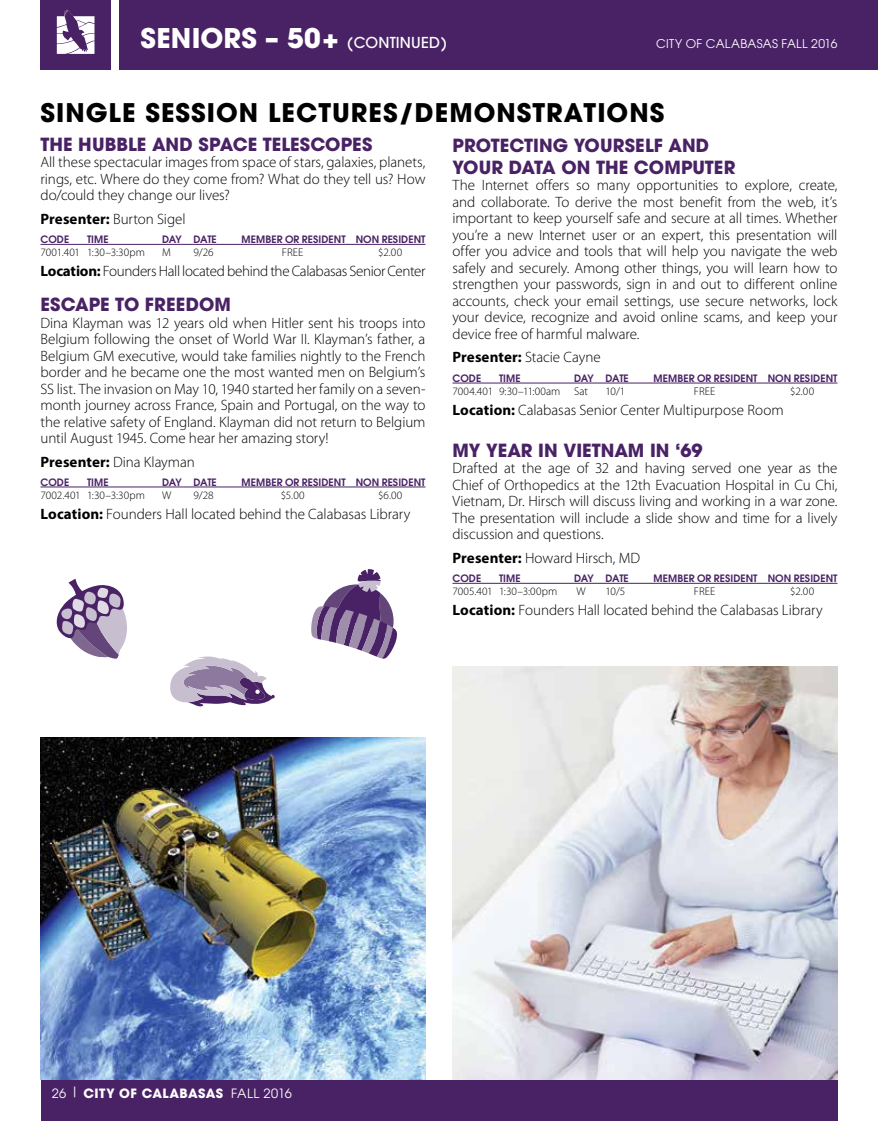
<style>
.page{position:relative;width:878px;height:1121px;background:#fff}
.page>*{position:absolute;margin:0;border:0;box-sizing:border-box;transform-origin:0 0}
.t1{font:700 27px "Avant Garde";letter-spacing:.005em;color:#fff}
.t2{font:700 25.5px "Avant Garde";letter-spacing:.04em;color:#000}
.t3{font:700 18px/21.6px "Avant Garde";letter-spacing:.005em;color:#492265}
.t4{font:300 15px/16.5px "Myriad Pro";letter-spacing:-.005em;color:#000;text-align:justify}
.t5{font:300 15px "Myriad Pro";letter-spacing:-.025em;color:#000}
.t6{font:700 12.75px "Avant Garde";letter-spacing:.035em;color:#fff}
.t7{font:12px "Avant Garde";letter-spacing:.025em;color:#fff}
.t8{font:300 11.25px "Myriad Pro";letter-spacing:.005em;color:#000}
.t9{font:600 10.2px "Avant Garde";letter-spacing:.005em;color:#492265}
.s1{font-weight:500;font-size:15px}
.s2{font-weight:700}
.s3{font-weight:400}
</style>
<div class="page">
<div style="left:40px;top:1080px;width:797px;height:40px;background:#492265"></div>
<hr style="left:452px;top:382px;width:385px;height:1px;background:#492265">
<hr style="left:452px;top:583px;width:385px;height:1px;background:#492265">
<hr style="left:40px;top:244px;width:385px;height:1px;background:#492265">
<hr style="left:40px;top:486px;width:385px;height:1px;background:#492265">
<div style="left:119px;top:0;width:759px;height:70px;background:#492265"></div>
<div style="left:40px;top:0;width:71px;height:70px;background:#492265"></div>
<svg style="left:57px;top:10px;width:37px;height:44px"></svg>
<img style="left:452px;top:666px;width:385px;height:413px">
<img style="left:40px;top:737px;width:385px;height:342px">
<svg style="left:56px;top:578px;width:71px;height:81px"></svg>
<svg style="left:170px;top:656px;width:105px;height:51px"></svg>
<svg style="left:311px;top:569px;width:86px;height:90px"></svg>
<h1 class="t1" style="left:140px;top:20px;width:308px">SENIORS – 50+ <span class="s1">(CONTINUED)</span></h1>
<p class="t7" style="left:656px;top:36px;width:183px">CITY OF CALABASAS FALL 2016</p>
<h2 class="t2" style="left:40px;top:96px;width:625px">SINGLE SESSION LECTURES/DEMONSTRATIONS</h2>
<p class="t3" style="left:40px;top:133px;width:333px">THE HUBBLE AND SPACE TELESCOPES</p>
<p class="t4" style="left:40px;top:154px;width:386px">All these spectacular images from space of stars, galaxies, planets, rings, etc. Where do they come from? What do they tell us? How do/could they change our lives?</p>
<p class="t4" style="left:40px;top:210px;width:147px"><span class="s2">Presenter:</span> Burton Sigel</p>
<p class="t9" style="left:40px;top:232px;width:30px">CODE</p>
<p class="t9" style="left:87px;top:232px;width:23px">TIME</p>
<p class="t9" style="left:162px;top:232px;width:56px">DAY DATE</p>
<p class="t9" style="left:242px;top:232px;width:185px">MEMBER OR RESIDENT NON RESIDENT</p>
<p class="t8" style="left:40px;top:246px;width:106px">7001.401 1:30–3:30pm</p>
<p class="t8" style="left:162px;top:246px;width:10px">M</p>
<p class="t8" style="left:194px;top:246px;width:22px">9/26</p>
<p class="t8" style="left:282px;top:246px;width:23px">FREE</p>
<p class="t8" style="left:378px;top:246px;width:26px">$2.00</p>
<p class="t5" style="left:40px;top:262px;width:386px"><span class="s2">Location:</span> Founders Hall located behind the Calabasas Senior Center</p>
<p class="t3" style="left:40px;top:294px;width:192px">ESCAPE TO FREEDOM</p>
<p class="t4" style="left:40px;top:314px;width:386px">Dina Klayman was 12 years old when Hitler sent his troops into Belgium following the onset of World War II. Klayman’s father, a Belgium GM executive, would take families nightly to the French border and he became one the most wanted men on Belgium’s SS list. The invasion on May 10, 1940 started her family on a seven&shy;month journey across France, Spain and Portugal, on the way to the relative safety of England. Klayman did not return to Belgium until August 1945. Come hear her amazing story!</p>
<p class="t4" style="left:40px;top:453px;width:156px"><span class="s2">Presenter:</span> Dina Klayman</p>
<p class="t9" style="left:40px;top:475px;width:30px">CODE</p>
<p class="t9" style="left:87px;top:475px;width:23px">TIME</p>
<p class="t9" style="left:162px;top:475px;width:56px">DAY DATE</p>
<p class="t9" style="left:242px;top:475px;width:185px">MEMBER OR RESIDENT NON RESIDENT</p>
<p class="t8" style="left:40px;top:488px;width:106px">7002.401 1:30–3:30pm</p>
<p class="t8" style="left:162px;top:488px;width:11px">W</p>
<p class="t8" style="left:194px;top:488px;width:22px">9/28</p>
<p class="t8" style="left:281px;top:488px;width:25px">$5.00</p>
<p class="t8" style="left:378px;top:488px;width:26px">$6.00</p>
<p class="t4" style="left:40px;top:505px;width:371px"><span class="s2">Location:</span> Founders Hall located behind the Calabasas Library</p>
<p class="t3" style="left:452px;top:135px;width:284px">PROTECTING YOURSELF AND<br>YOUR DATA ON THE COMPUTER</p>
<p class="t4" style="left:452px;top:177px;width:386px">The Internet offers so many opportunities to explore, create, and collaborate. To derive the most benefit from the web, it’s important to keep yourself safe and secure at all times. Whether you’re a new Internet user or an expert, this presentation will offer you advice and tools that will help you navigate the web safely and securely. Among other things, you will learn how to strengthen your passwords, sign in and out to different online accounts, check your email settings, use secure networks, lock your device, recognize and avoid online scams, and keep your device free of harmful malware.</p>
<p class="t4" style="left:452px;top:349px;width:150px"><span class="s2">Presenter:</span> Stacie Cayne</p>
<p class="t9" style="left:452px;top:371px;width:30px">CODE</p>
<p class="t9" style="left:499px;top:371px;width:23px">TIME</p>
<p class="t9" style="left:574px;top:371px;width:56px">DAY DATE</p>
<p class="t9" style="left:653px;top:371px;width:185px">MEMBER OR RESIDENT NON RESIDENT</p>
<p class="t8" style="left:452px;top:384px;width:137px">7004.401 9:30–11:00am Sat</p>
<p class="t8" style="left:605px;top:384px;width:21px">10/1</p>
<p class="t8" style="left:694px;top:384px;width:23px">FREE</p>
<p class="t8" style="left:790px;top:384px;width:26px">$2.00</p>
<p class="t4" style="left:452px;top:401px;width:333px"><span class="s2">Location:</span> Calabasas Senior Center Multipurpose Room</p>
<p class="t3" style="left:452px;top:439px;width:251px">MY YEAR IN VIETNAM IN ‘69</p>
<p class="t4" style="left:452px;top:460px;width:386px">Drafted at the age of 32 and having served one year as the Chief of Orthopedics at the 12th Evacuation Hospital in Cu Chi, Vietnam, Dr. Hirsch will discuss living and working in a war zone.<br>The presentation will include a slide show and time for a lively discussion and questions.</p>
<p class="t4" style="left:452px;top:549px;width:189px"><span class="s2">Presenter:</span> Howard Hirsch, MD</p>
<p class="t9" style="left:452px;top:571px;width:30px">CODE</p>
<p class="t9" style="left:499px;top:571px;width:23px">TIME</p>
<p class="t9" style="left:574px;top:571px;width:56px">DAY DATE</p>
<p class="t9" style="left:653px;top:571px;width:185px">MEMBER OR RESIDENT NON RESIDENT</p>
<p class="t8" style="left:452px;top:585px;width:106px">7005.401 1:30–3:00pm</p>
<p class="t8" style="left:576px;top:585px;width:11px">W</p>
<p class="t8" style="left:605px;top:585px;width:21px">10/5</p>
<p class="t8" style="left:694px;top:585px;width:23px">FREE</p>
<p class="t8" style="left:790px;top:585px;width:26px">$2.00</p>
<p class="t4" style="left:452px;top:601px;width:372px"><span class="s2">Location:</span> Founders Hall located behind the Calabasas Library</p>
<p class="t6" style="left:52px;top:1084px;width:242px"><span class="s3">26 |</span> CITY OF CALABASAS <span class="s3">FALL 2016</span></p>
</div>
